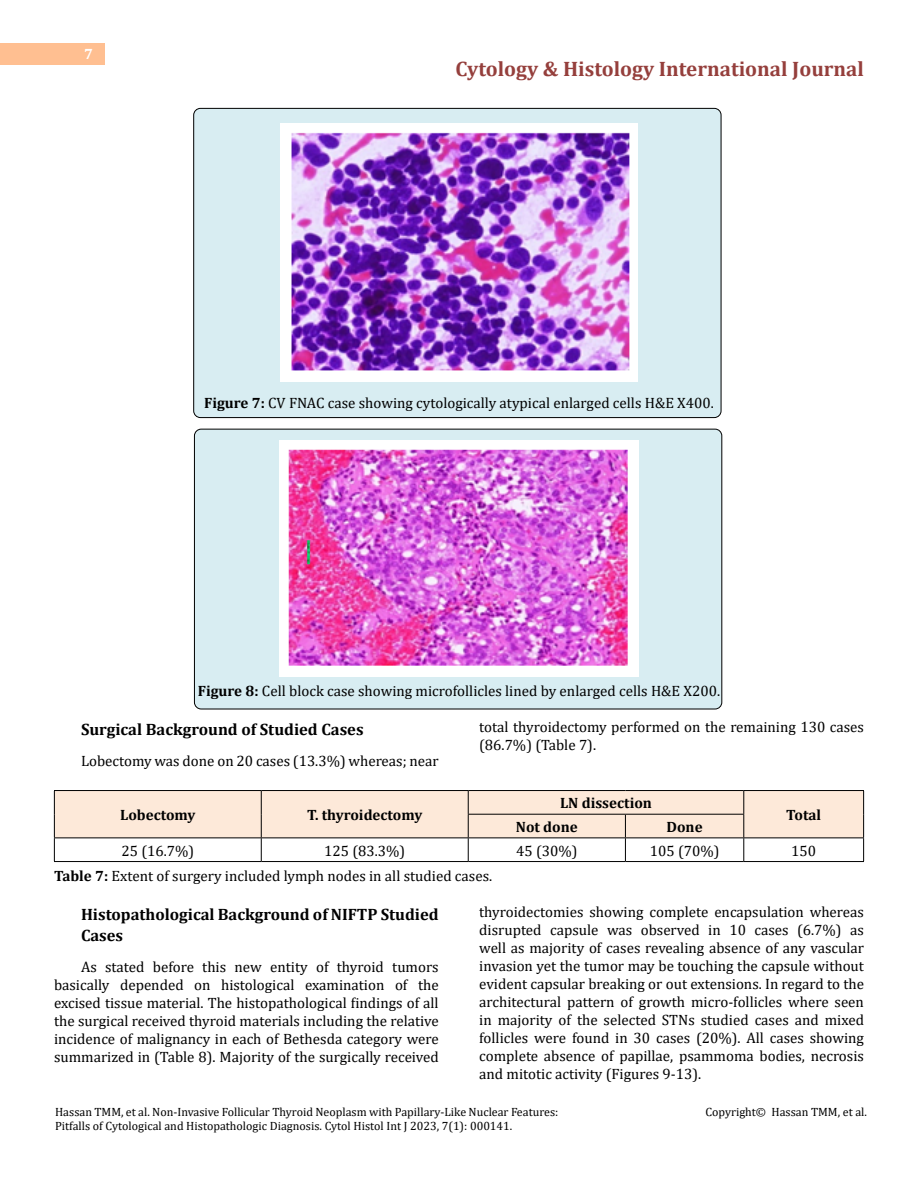
<style>
.page{position:relative;width:918px;height:1188px;background:#fff}
.page>*{position:absolute;margin:0;border:0;box-sizing:border-box;transform-origin:0 0}
.t1{font:700 21px "Cambria";color:#953f3c}
.t2{font:700 16.5px/21px "Cambria";color:#000}
.t3{font:15px/18px "Cambria";color:#000;text-align:justify}
.t4{font:700 15px "Cambria";color:#000}
.t5{font:700 15px "Cambria";color:#fff}
.t6{font:12px/14.4px "Cambria";color:#000}
.s1{font-weight:700}
</style>
<div class="page">
<div style="left:0;top:43px;width:105px;height:21px;background:#ffbf91"></div>
<div style="left:194px;top:429px;width:528px;height:280px;background:#d8edf2;border-radius:7px"></div>
<div style="left:194px;top:429px;width:528px;height:280px;border:1px solid #000;border-radius:7px"></div>
<div style="left:194px;top:108px;width:527px;height:310px;background:#d8edf2;border-radius:7px"></div>
<div style="left:193px;top:108px;width:528px;height:310px;border:1px solid #000;border-radius:7px"></div>
<img style="left:280px;top:124px;width:358px;height:258px">
<img style="left:279px;top:441px;width:360px;height:236px">
<hr style="left:54px;top:790px;width:207px;height:1px;background:#000">
<hr style="left:261px;top:790px;width:207px;height:1px;background:#000">
<hr style="left:468px;top:790px;width:157px;height:1px;background:#000">
<hr style="left:625px;top:790px;width:119px;height:1px;background:#000">
<hr style="left:744px;top:790px;width:120px;height:1px;background:#000">
<svg style="left:54px;top:791px;width:810px;height:70px"></svg>
<hr style="left:54px;top:861px;width:207px;height:1px;background:#000">
<hr style="left:261px;top:861px;width:207px;height:1px;background:#000">
<hr style="left:468px;top:861px;width:157px;height:1px;background:#000">
<hr style="left:625px;top:861px;width:119px;height:1px;background:#000">
<hr style="left:744px;top:861px;width:120px;height:1px;background:#000">
<p class="t5" style="left:84px;top:44px;width:10px">7</p>
<h1 class="t1" style="left:456px;top:54px;width:410px">Cytology &amp; Histology International Journal</h1>
<p class="t3" style="left:204px;top:393px;width:511px"><span class="s1">Figure 7:</span> CV FNAC case showing cytologically atypical enlarged cells H&amp;E X400.</p>
<p class="t3" style="left:198px;top:681px;width:524px"><span class="s1">Figure 8:</span> Cell block case showing microfollicles lined by enlarged cells H&amp;E X200.</p>
<p class="t2" style="left:81px;top:718px;width:284px">Surgical Background of Studied Cases</p>
<p class="t3" style="left:81px;top:752px;width:359px">Lobectomy was done on 20 cases (13.3%) whereas; near</p>
<p class="t3" style="left:479px;top:717px;width:386px">total thyroidectomy performed on the remaining 130 cases (86.7%) (Table 7).</p>
<p class="t4" style="left:120px;top:804px;width:77px">Lobectomy</p>
<p class="t4" style="left:307px;top:804px;width:117px">T. thyroidectomy</p>
<p class="t4" style="left:560px;top:793px;width:93px">LN dissection</p>
<p class="t4" style="left:516px;top:816px;width:64px">Not done</p>
<p class="t4" style="left:667px;top:816px;width:38px">Done</p>
<p class="t4" style="left:786px;top:804px;width:36px">Total</p>
<p class="t3" style="left:121px;top:841px;width:74px">25 (16.7%)</p>
<p class="t3" style="left:324px;top:841px;width:83px">125 (83.3%)</p>
<p class="t3" style="left:516px;top:841px;width:63px">45 (30%)</p>
<p class="t3" style="left:650px;top:841px;width:71px">105 (70%)</p>
<p class="t3" style="left:791px;top:841px;width:26px">150</p>
<p class="t3" style="left:54px;top:866px;width:440px"><span class="s1">Table 7:</span> Extent of surgery included lymph nodes in all studied cases.</p>
<p class="t2" style="left:81px;top:903px;width:359px">Histopathological Background of NIFTP Studied<br>Cases</p>
<p class="t3" style="left:54px;top:958px;width:386px;text-indent:27px">As stated before this new entity of thyroid tumors basically depended on histological examination of the excised tissue material. The histopathological findings of all the surgical received thyroid materials including the relative incidence of malignancy in each of Bethesda category were summarized in (Table 8). Majority of the surgically received</p>
<p class="t3" style="left:479px;top:902px;width:386px">thyroidectomies showing complete encapsulation whereas disrupted capsule was observed in 10 cases (6.7%) as well as majority of cases revealing absence of any vascular invasion yet the tumor may be touching the capsule without evident capsular breaking or out extensions. In regard to the architectural pattern of growth micro-follicles where seen in majority of the selected STNs studied cases and mixed follicles were found in 30 cases (20%). All cases showing complete absence of papillae, psammoma bodies, necrosis and mitotic activity (Figures 9-13).</p>
<p class="t6" style="left:55px;top:1105px;width:505px">Hassan TMM, et al. Non-Invasive Follicular Thyroid Neoplasm with Papillary-Like Nuclear Features:<br>Pitfalls of Cytological and Histopathologic Diagnosis. Cytol Histol Int J 2023, 7(1): 000141.</p>
<p class="t6" style="left:705px;top:1105px;width:163px">Copyright© Hassan TMM, et al.</p>
</div>
